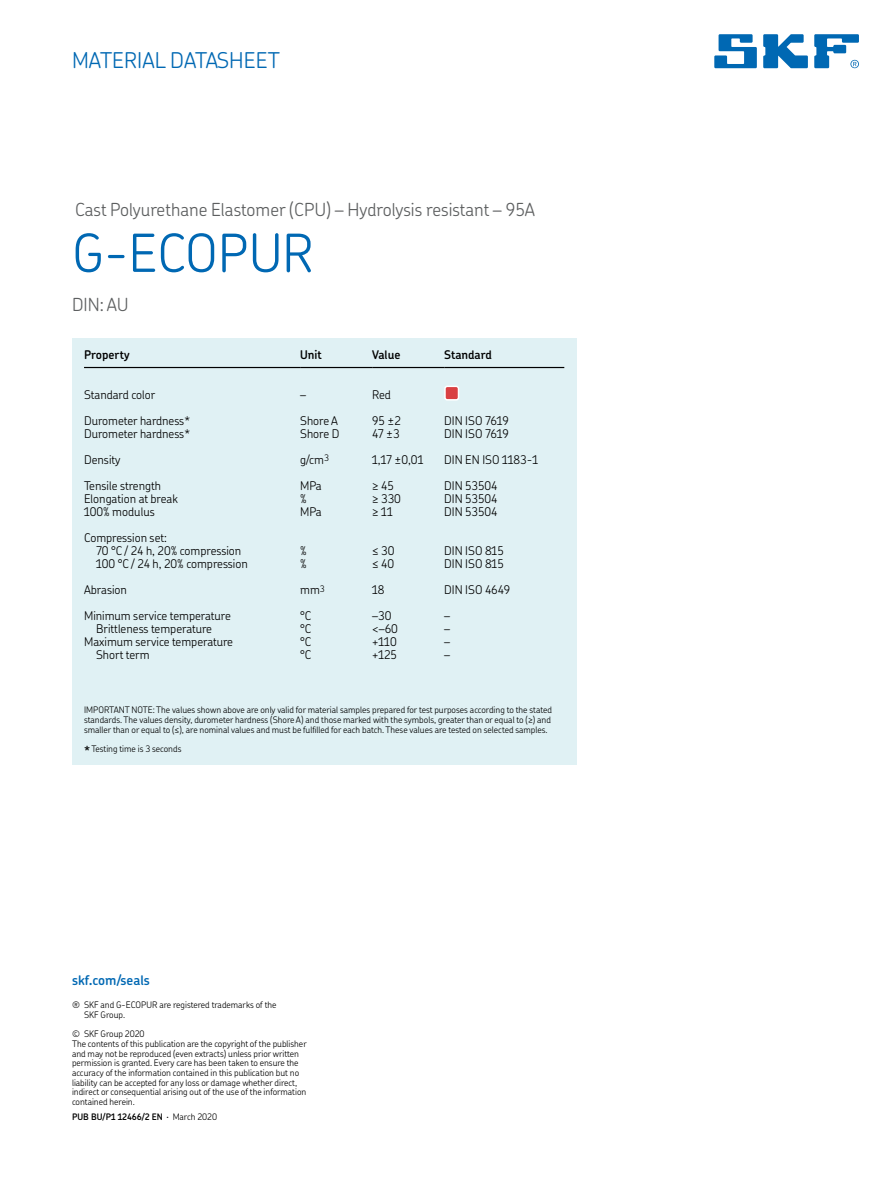
<style>
.page{position:relative;width:893px;height:1191px;background:#fff}
.page>*{position:absolute;margin:0;border:0;box-sizing:border-box;transform-origin:0 0}
.t1{font:300 52.5px "SKF Chevin OT";color:#0068b3}
.t2{font:300 21.75px "SKF Chevin OT";color:#0068b3}
.t3{font:300 18px "SKF Chevin OT";color:#5d5f60}
.t4{font:600 13.5px "SKF Chevin OT";color:#0068b3}
.t5{font:300 12px/13px "SKF Chevin OT";color:#000}
.t6{font:600 12px "SKF Chevin OT";color:#000}
.t7{font:300 9px/9.8px "SKF Chevin OT";color:#000}
.t8{font:600 9px "SKF Chevin OT";color:#000}
.s1{font-weight:600;font-size:12.6px}
.s2{font-weight:300}
</style>
<div class="page">
<div style="left:72px;top:338px;width:504px;height:426px;background:#e0f1f4"></div>
<hr style="left:84px;top:367px;width:216px;height:1px;background:#000">
<hr style="left:300px;top:367px;width:72px;height:1px;background:#000">
<hr style="left:372px;top:367px;width:72px;height:1px;background:#000">
<hr style="left:444px;top:367px;width:120px;height:1px;background:#000">
<div style="left:445px;top:386px;width:13px;height:14px;background:#d94042;border-radius:2px"></div>
<div style="left:444px;top:386px;width:15px;height:15px;border:2px solid #fff;border-radius:2px"></div>
<svg style="left:714px;top:34px;width:42px;height:34px"></svg>
<svg style="left:763px;top:34px;width:44px;height:34px"></svg>
<svg style="left:814px;top:34px;width:44px;height:34px"></svg>
<h2 class="t2" style="left:72px;top:50px;width:209px">MATERIAL DATASHEET</h2>
<h3 class="t3" style="left:75px;top:202px;width:461px">Cast Polyurethane Elastomer (CPU) – Hydrolysis resistant – 95A</h3>
<h1 class="t1" style="left:72px;top:229px;width:243px">G-ECOPUR</h1>
<h3 class="t3" style="left:72px;top:296px;width:58px">DIN: AU</h3>
<h3 class="t6" style="left:84px;top:350px;width:47px">Property</h3>
<h3 class="t6" style="left:300px;top:350px;width:23px">Unit</h3>
<h3 class="t6" style="left:372px;top:350px;width:30px">Value</h3>
<h3 class="t6" style="left:444px;top:350px;width:49px">Standard</h3>
<h3 class="t5" style="left:84px;top:388px;width:73px">Standard color</h3>
<h3 class="t5" style="left:300px;top:388px;width:8px">–</h3>
<h3 class="t5" style="left:372px;top:388px;width:20px">Red</h3>
<h3 class="t5" style="left:84px;top:414px;width:107px">Durometer hardness*</h3>
<h3 class="t5" style="left:300px;top:414px;width:39px">Shore A</h3>
<h3 class="t5" style="left:372px;top:414px;width:30px">95 ±2</h3>
<h3 class="t5" style="left:444px;top:414px;width:66px">DIN ISO 7619</h3>
<h3 class="t5" style="left:84px;top:427px;width:107px">Durometer hardness*</h3>
<h3 class="t5" style="left:300px;top:427px;width:41px">Shore D</h3>
<h3 class="t5" style="left:372px;top:427px;width:29px">47 ±3</h3>
<h3 class="t5" style="left:444px;top:427px;width:66px">DIN ISO 7619</h3>
<h3 class="t5" style="left:84px;top:453px;width:38px">Density</h3>
<h3 class="t5" style="left:300px;top:453px;width:30px">g/cm<sup>3</sup></h3>
<h3 class="t5" style="left:372px;top:453px;width:53px">1,17 ±0,01</h3>
<h3 class="t5" style="left:444px;top:453px;width:95px">DIN EN ISO 1183-1</h3>
<h3 class="t5" style="left:84px;top:479px;width:78px">Tensile strength</h3>
<h3 class="t5" style="left:300px;top:479px;width:23px">MPa</h3>
<h3 class="t5" style="left:372px;top:479px;width:23px">≥ 45</h3>
<h3 class="t5" style="left:444px;top:479px;width:55px">DIN 53504</h3>
<h3 class="t5" style="left:84px;top:493px;width:95px">Elongation at break</h3>
<h3 class="t5" style="left:300px;top:493px;width:8px">%</h3>
<h3 class="t5" style="left:372px;top:493px;width:30px">≥ 330</h3>
<h3 class="t5" style="left:444px;top:493px;width:55px">DIN 53504</h3>
<h3 class="t5" style="left:84px;top:506px;width:72px">100% modulus</h3>
<h3 class="t5" style="left:300px;top:506px;width:23px">MPa</h3>
<h3 class="t5" style="left:372px;top:506px;width:22px">≥ 11</h3>
<h3 class="t5" style="left:444px;top:506px;width:55px">DIN 53504</h3>
<h3 class="t5" style="left:96px;top:532px;width:147px;text-indent:-12px">Compression set:<br>70 °C / 24 h, 20% compression</h3>
<h3 class="t5" style="left:300px;top:545px;width:8px">%</h3>
<h3 class="t5" style="left:372px;top:545px;width:24px">≤ 30</h3>
<h3 class="t5" style="left:444px;top:545px;width:61px">DIN ISO 815</h3>
<h3 class="t5" style="left:96px;top:558px;width:153px">100 °C / 24 h, 20% compression</h3>
<h3 class="t5" style="left:300px;top:558px;width:8px">%</h3>
<h3 class="t5" style="left:372px;top:558px;width:23px">≤ 40</h3>
<h3 class="t5" style="left:444px;top:558px;width:61px">DIN ISO 815</h3>
<h3 class="t5" style="left:84px;top:584px;width:44px">Abrasion</h3>
<h3 class="t5" style="left:300px;top:584px;width:26px">mm<sup>3</sup></h3>
<h3 class="t5" style="left:372px;top:584px;width:14px">18</h3>
<h3 class="t5" style="left:444px;top:584px;width:68px">DIN ISO 4649</h3>
<h3 class="t5" style="left:84px;top:610px;width:148px">Minimum service temperature</h3>
<h3 class="t5" style="left:300px;top:610px;width:13px">°C</h3>
<h3 class="t5" style="left:372px;top:610px;width:21px">–30</h3>
<h3 class="t5" style="left:444px;top:610px;width:8px">–</h3>
<h3 class="t5" style="left:96px;top:623px;width:117px">Brittleness temperature</h3>
<h3 class="t5" style="left:300px;top:623px;width:13px">°C</h3>
<h3 class="t5" style="left:372px;top:623px;width:27px">&lt;–60</h3>
<h3 class="t5" style="left:444px;top:623px;width:8px">–</h3>
<h3 class="t5" style="left:84px;top:636px;width:150px">Maximum service temperature</h3>
<h3 class="t5" style="left:300px;top:636px;width:13px">°C</h3>
<h3 class="t5" style="left:372px;top:636px;width:26px">+110</h3>
<h3 class="t5" style="left:444px;top:636px;width:8px">–</h3>
<h3 class="t5" style="left:96px;top:649px;width:55px">Short term</h3>
<h3 class="t5" style="left:300px;top:649px;width:13px">°C</h3>
<h3 class="t5" style="left:372px;top:649px;width:26px">+125</h3>
<h3 class="t5" style="left:444px;top:649px;width:7px">–</h3>
<p class="t7" style="left:84px;top:706px;width:469px;text-align:justify">IMPORTANT NOTE: The values shown above are only valid for material samples prepared for test purposes according to the stated standards. The values density, durometer hardness (Shore A) and those marked with the symbols, greater than or equal to (≥) and smaller than or equal to (≤), are nominal values and must be fulfilled for each batch. These values are tested on selected samples.</p>
<p class="t7" style="left:84px;top:745px;width:99px"><span class="s1">*</span> Testing time is 3 seconds</p>
<h3 class="t4" style="left:72px;top:974px;width:79px">skf.com/seals</h3>
<p class="t7" style="left:84px;top:1000px;width:194px;text-indent:-12px">® SKF and G-ECOPUR are registered trademarks of the<br>SKF Group.</p>
<p class="t7" style="left:72px;top:1030px;width:236px">© SKF Group 2020<br>The contents of this publication are the copyright of the publisher and may not be reproduced (even extracts) unless prior written permission is granted. Every care has been taken to ensure the accuracy of the information contained in this publication but no liability can be accepted for any loss or damage whether direct, indirect or consequential arising out of the use of the information contained herein.</p>
<p class="t8" style="left:72px;top:1112px;width:147px">PUB BU/P1 12466/2 EN <span class="s2">· March 2020</span></p>
</div>
